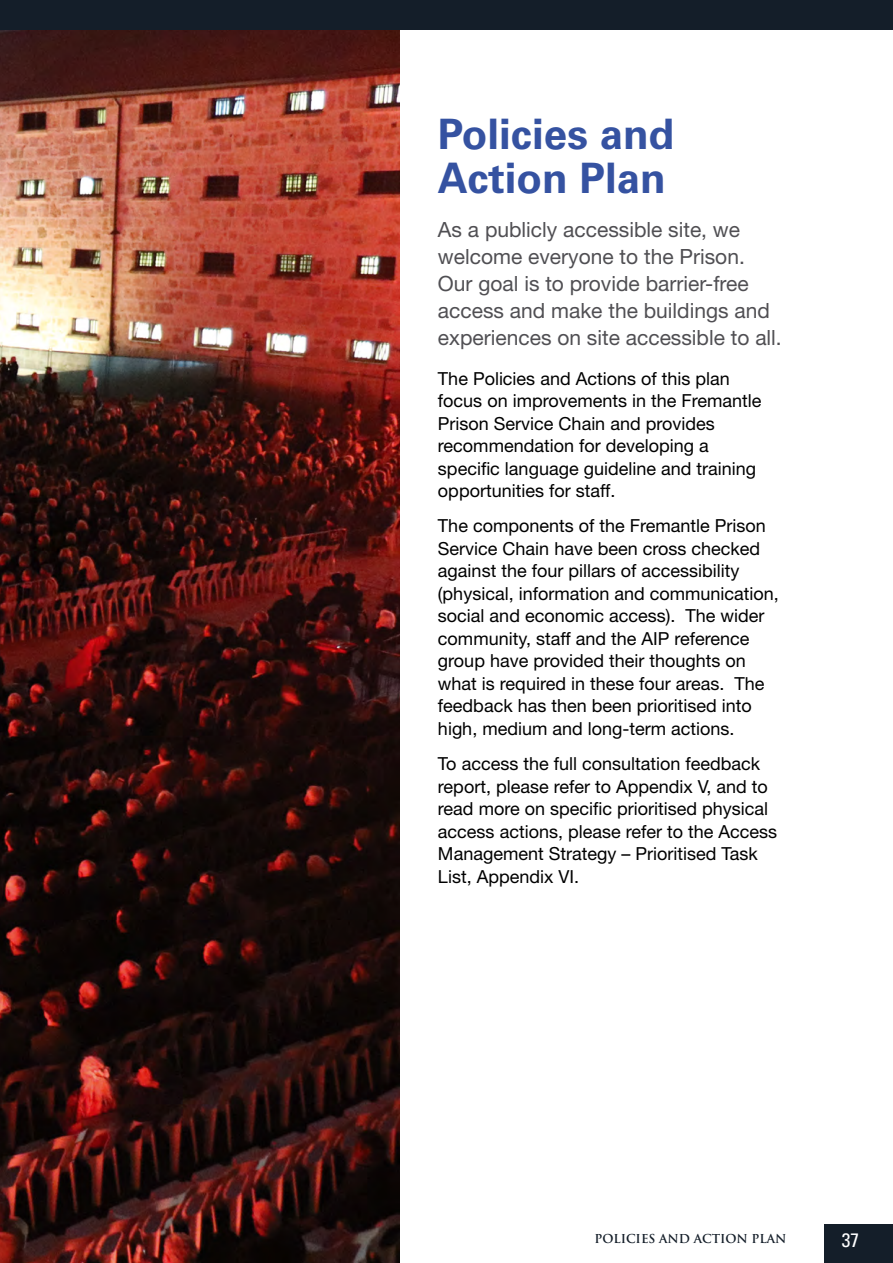
<style>
.page{position:relative;width:893px;height:1263px;background:#fff}
.page>*{position:absolute;margin:0;border:0;box-sizing:border-box;transform-origin:0 0}
.H1__Toc1{font:700 42px/43.5px "Univers LT Pro 65";color:#3552a1}
.Intro_Para{font:21px/27px "Helvetica Neue LT Std";color:#504f53}
.t1{font:condensed 19.5px "Univers LT Pro";color:#fff}
.Body_text_12pt{font:18px/22.5px "Helvetica Neue LT Std";color:#000}
.t2{font:700 12px "Trajan Pro";color:#141e29}
</style>
<div class="page">
<img style="left:0;top:30px;width:400px;height:1233px">
<div style="left:825px;top:1224px;width:68px;height:39px;background:#141e29"></div>
<div style="left:0;top:0;width:893px;height:30px;background:#141e29"></div>
<h1 class="H1__Toc1" style="left:438px;top:111px;width:238px">Policies and<br>Action Plan</h1>
<p class="Intro_Para" style="left:438px;top:216px;width:345px">As a publicly accessible site, we welcome everyone to the Prison.<br>Our goal is to provide barrier-free access and make the buildings and experiences on site accessible to all.</p>
<p class="Body_text_12pt" style="left:438px;top:367px;width:325px">The Policies and Actions of this plan focus on improvements in the Fremantle Prison Service Chain and provides recommendation for developing a specific language guideline and training opportunities for staff.</p>
<p class="Body_text_12pt" style="left:438px;top:514px;width:342px">The components of the Fremantle Prison Service Chain have been cross checked against the four pillars of accessibility (physical, information and communication, social and economic access). The wider community, staff and the AIP reference group have provided their thoughts on what is required in these four areas. The feedback has then been prioritised into high, medium and long-term actions.</p>
<p class="Body_text_12pt" style="left:438px;top:752px;width:341px">To access the full consultation feedback report, please refer to Appendix V, and to read more on specific prioritised physical access actions, please refer to the Access Management Strategy – Prioritised Task List, Appendix VI.</p>
<p class="t2" style="left:595px;top:1231px;width:194px">POLICIES AND ACTION PLAN</p>
<p class="t1" style="left:842px;top:1228px;width:19px">37</p>
</div>
